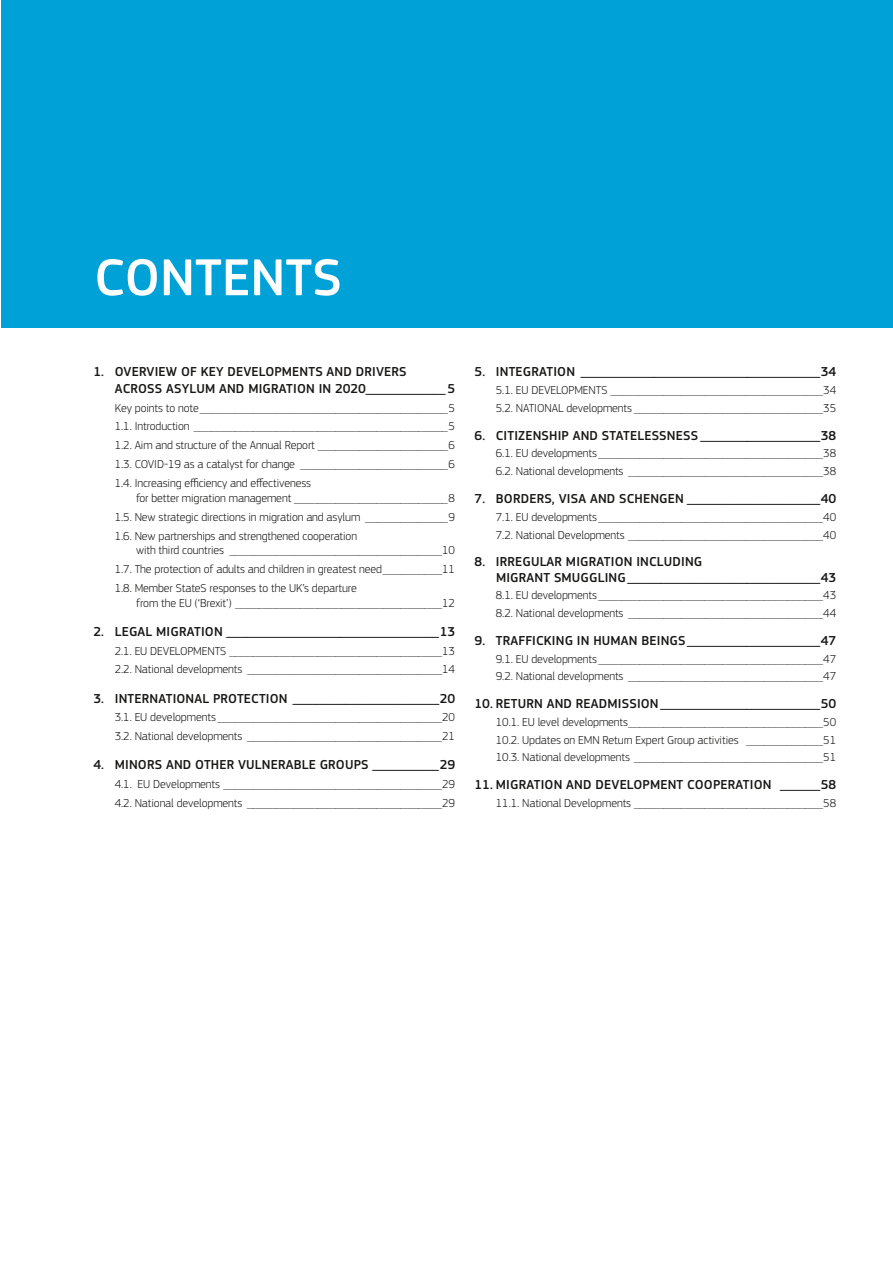
<style>
.page{position:relative;width:893px;height:1263px;background:#fff}
.page>*{position:absolute;margin:0;border:0;box-sizing:border-box;transform-origin:0 0}
.t1{font:500 54px "EC Square Sans Pro";color:#fff}
.t2{font:500 13.5px/16.4px "EC Square Sans Pro";letter-spacing:.01em;color:#181716}
.t3{font:300 12px/18.9px "EC Square Sans Pro";letter-spacing:-.01em;color:#181716}
</style>
<div class="page">
<div style="left:1px;top:0;width:892px;height:328px;background:#00a1d7"></div>
<h1 class="t1" style="left:94px;top:246px;width:249px">CONTENTS</h1>
<p class="t2" style="left:115px;top:364px;width:342px;text-indent:-21px">1. OVERVIEW OF KEY DEVELOPMENTS AND DRIVERS<br>ACROSS ASYLUM AND MIGRATION IN 2020____________5</p>
<p class="t3" style="left:115px;top:398px;width:342px;text-align:justify">Key points to note__________________________________________5<br>1.1. Introduction ___________________________________________5<br>1.2. Aim and structure of the Annual Report ______________________6<br>1.3. COVID-19 as a catalyst for change _________________________6<br>1.4. Increasing efficiency and effectiveness</p>
<p class="t3" style="left:115px;top:488px;width:342px;text-align:justify;text-indent:21px">for better migration management __________________________8<br>1.5. New strategic directions in migration and asylum ______________9<br>1.6. New partnerships and strengthened cooperation</p>
<p class="t3" style="left:115px;top:541px;width:342px;text-align:justify;text-indent:21px">with third countries ____________________________________10<br>1.7. The protection of adults and children in greatest need__________11<br>1.8. Member StateS responses to the UK’s departure</p>
<p class="t3" style="left:136px;top:593px;width:320px">from the EU (‘Brexit’) ___________________________________12</p>
<p class="t2" style="left:94px;top:623px;width:363px">2. LEGAL MIGRATION ________________________________13</p>
<p class="t3" style="left:115px;top:660px;width:342px">2.2. National developments _________________________________14</p>
<p class="t2" style="left:94px;top:690px;width:363px">3. INTERNATIONAL PROTECTION ______________________20</p>
<p class="t3" style="left:115px;top:708px;width:342px">3.1. EU developments ______________________________________20<br>3.2. National developments _________________________________21</p>
<p class="t2" style="left:94px;top:757px;width:363px">4. MINORS AND OTHER VULNERABLE GROUPS __________29</p>
<p class="t3" style="left:115px;top:775px;width:342px">4.1. EU Developments _____________________________________29<br>4.2. National developments _________________________________29</p>
<p class="t2" style="left:475px;top:364px;width:363px">5. INTEGRATION ____________________________________34</p>
<p class="t3" style="left:496px;top:381px;width:342px;line-height:17.7px">5.1. EU DEVELOPMENTS ____________________________________34<br>5.2. NATIONAL developments ________________________________35</p>
<p class="t2" style="left:475px;top:427px;width:363px">6. CITIZENSHIP AND STATELESSNESS __________________38</p>
<p class="t3" style="left:496px;top:445px;width:342px;line-height:17.7px">6.1. EU developments ______________________________________38<br>6.2. National developments _________________________________38</p>
<p class="t2" style="left:475px;top:491px;width:363px">7. BORDERS, VISA AND SCHENGEN ____________________40</p>
<p class="t3" style="left:496px;top:508px;width:342px;line-height:17.7px">7.1. EU developments ______________________________________40<br>7.2. National Developments _________________________________40</p>
<p class="t2" style="left:496px;top:555px;width:342px;line-height:15.1px;text-indent:-21px">8. IRREGULAR MIGRATION INCLUDING<br>MIGRANT SMUGGLING_____________________________43</p>
<p class="t3" style="left:496px;top:586px;width:342px;line-height:17.7px">8.1. EU developments ______________________________________43<br>8.2. National developments _________________________________44</p>
<p class="t2" style="left:475px;top:633px;width:363px">9. TRAFFICKING IN HUMAN BEINGS____________________47</p>
<p class="t3" style="left:496px;top:650px;width:342px;line-height:17.7px">9.1. EU developments ______________________________________47<br>9.2. National developments _________________________________47</p>
<p class="t2" style="left:475px;top:696px;width:363px">10. RETURN AND READMISSION________________________50</p>
<p class="t3" style="left:496px;top:713px;width:342px;line-height:17.7px;text-align:justify">10.1. EU level developments_________________________________50<br>10.2. Updates on EMN Return Expert Group activities _____________51<br>10.3. National developments ________________________________51</p>
<p class="t2" style="left:475px;top:777px;width:363px">11. MIGRATION AND DEVELOPMENT COOPERATION ______58</p>
<p class="t3" style="left:496px;top:794px;width:342px">11.1. National Developments ________________________________58</p>
</div>
